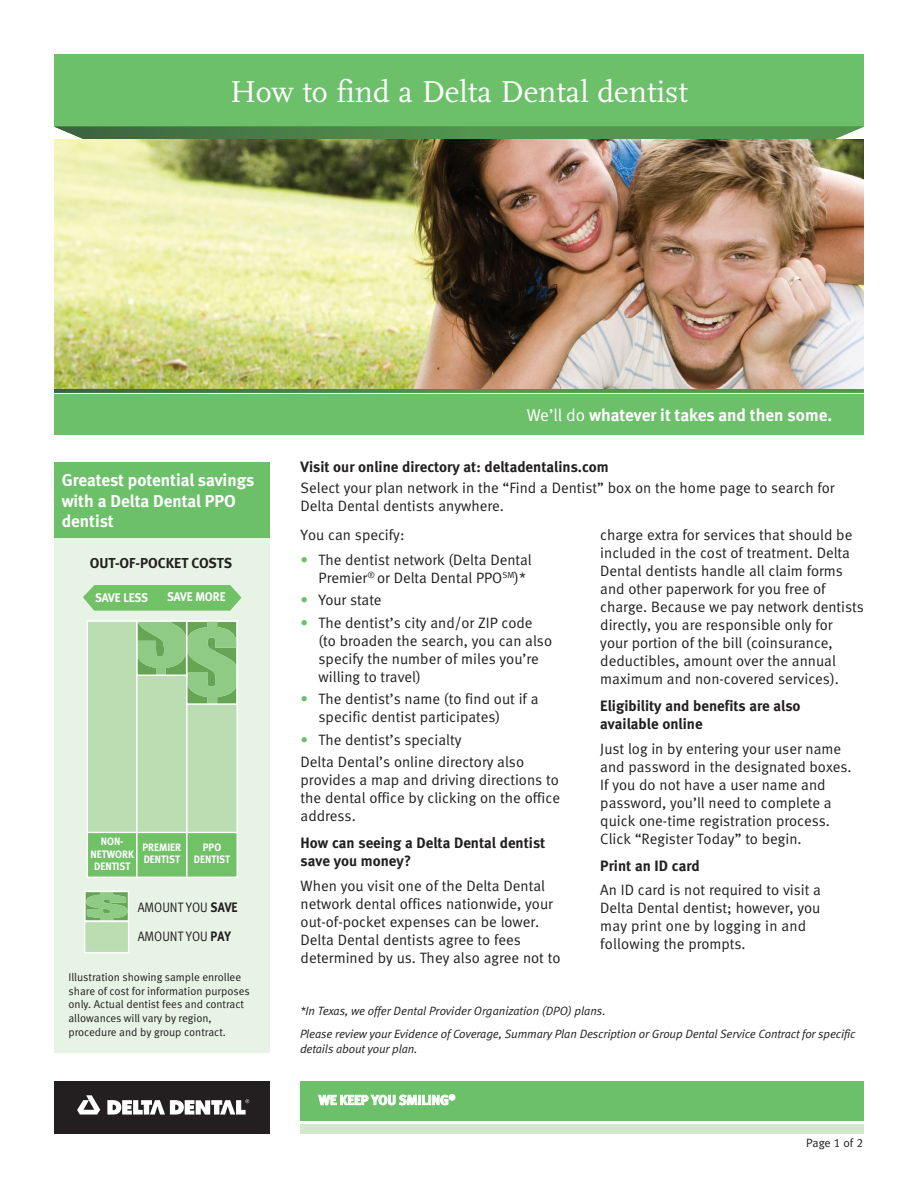
<style>
.page{position:relative;width:918px;height:1188px;background:#fff}
.page>*{position:absolute;margin:0;border:0;box-sizing:border-box;transform-origin:0 0}
.t1{font:31.5px "Scala LF";color:#fff}
.t2{font:17.25px/20.7px "Meta Bold LF";color:#fff}
.t3{font:15px/18px "Meta Normal LF";color:#231f20}
.t4{font:15px/18px "Meta Bold LF";color:#231f20}
.t5{font:14.4px "Meta Bold LF";color:#231f20}
.t6{font:13.65px/28.5px "Meta Normal LF";color:#231f20;scale:.89 1}
.t7{font:13.5px "Meta Bold LF";color:#fff}
.t8{font:12.6px "Meta Bold LF";letter-spacing:-.01em;color:#fff;scale:.94 1}
.TEXT_A{font:italic 12px/14.4px "Meta Normal LF";letter-spacing:-.01em;color:#231f20}
.t9{font:12px "Meta Normal LF";letter-spacing:-.005em;color:#231f20}
.t10{font:11.25px/13.8px "Meta Normal LF";color:#231f20}
.t11{font:10.8px/12.3px "Meta Bold LF";color:#fff;text-align:center;scale:.94 1}
.s1{font-family:"Meta Bold LF"}
.s2{font-family:"Meta Normal LF"}
.s3{color:#6bc069}
</style>
<div class="page">
<svg style="left:54px;top:389px;width:810px;height:4px;background:#508a4d"></svg>
<div style="left:54px;top:54px;width:810px;height:73px;background:#6bc069"></div>
<svg style="left:54px;top:127px;width:810px;height:13px;background:#598d53"></svg>
<div style="left:54px;top:394px;width:810px;height:41px;background:#6bc069"></div>
<div style="left:54px;top:1081px;width:216px;height:53px;background:#231f20"></div>
<svg style="left:77px;top:1095px;width:23px;height:20px"></svg>
<svg style="left:107px;top:1099px;width:142px;height:16px"></svg>
<div style="left:301px;top:1081px;width:563px;height:39px;background:#6bc069"></div>
<svg style="left:318px;top:1094px;width:137px;height:11px"></svg>
<div style="left:300px;top:1124px;width:564px;height:10px;background:#d1e8cd"></div>
<div style="left:54px;top:531px;width:216px;height:522px;background:#e7f3e4"></div>
<div style="left:54px;top:462px;width:216px;height:76px;background:#6bc069"></div>
<img style="left:54px;top:140px;width:810px;height:249px">
<div style="left:137px;top:675px;width:50px;height:157px;background:#baddb1"></div>
<div style="left:87px;top:621px;width:50px;height:211px;background:#baddb1"></div>
<div style="left:187px;top:704px;width:50px;height:133px;background:#baddb1"></div>
<div style="left:87px;top:832px;width:151px;height:45px;background:#71c167;border:2px solid #71c167"></div>
<svg style="left:138px;top:623px;width:97px;height:80px"></svg>
<div style="left:87px;top:620px;width:151px;height:258px;border:2px solid #fff"></div>
<svg style="left:83px;top:585px;width:159px;height:26px;background:#7bc572"></svg>
<svg style="left:87px;top:894px;width:39px;height:25px"></svg>
<div style="left:84px;top:891px;width:45px;height:31px;border:2px solid #fff"></div>
<hr style="left:88px;top:832px;width:149px;height:1px;background:#fff">
<hr style="left:136px;top:621px;width:2px;height:256px;background:#fff">
<hr style="left:186px;top:621px;width:2px;height:256px;background:#fff">
<hr style="left:137px;top:675px;width:50px;height:1px;background:#fff">
<hr style="left:187px;top:703px;width:50px;height:2px;background:#fff">
<div style="left:84px;top:921px;width:45px;height:32px;background:#baddb1;border:2px solid #fcfefd"></div>
<p class="t1" style="left:230px;top:74px;width:459px">How to find a Delta Dental dentist</p>
<p class="t2" style="left:62px;top:469px;width:194px">Greatest potential savings with a Delta Dental PPO dentist</p>
<p class="t5" style="left:90px;top:554px;width:144px">OUT-OF-POCKET COSTS</p>
<p class="t8" style="left:95px;top:589px;width:58px">SAVE LESS</p>
<p class="t8" style="left:167px;top:589px;width:64px">SAVE MORE</p>
<p class="t11" style="left:91px;top:835px;width:48px">NON-<br>NETWORK<br>DENTIST</p>
<p class="t11" style="left:142px;top:841px;width:43px">PREMIER</p>
<p class="t11" style="left:144px;top:853px;width:40px">DENTIST</p>
<p class="t11" style="left:194px;top:840px;width:40px">PPO<br>DENTIST</p>
<p class="t6" style="left:138px;top:893px;width:114px">AMOUNT YOU <span class="s1">SAVE<br></span>AMOUNT YOU <span class="s1">PAY</span></p>
<p class="t10" style="left:68px;top:970px;width:183px">Illustration showing sample enrollee share of cost for information purposes only. Actual dentist fees and contract allowances will vary by region, procedure and by group contract.</p>
<p class="t2" style="left:527px;top:404px;width:307px"><span class="s2">We’ll do</span> whatever it takes and then some.</p>
<p class="t4" style="left:301px;top:458px;width:310px">Visit our online directory at: deltadentalins.com</p>
<p class="t3" style="left:301px;top:479px;width:536px">Select your plan network in the “Find a Dentist” box on the home page to search for<br>Delta Dental dentists anywhere.</p>
<p class="t3" style="left:301px;top:526px;width:105px">You can specify:</p>
<p class="t3" style="left:319px;top:550px;width:215px;text-indent:-18px"><span class="s3">•</span> The dentist network (Delta Dental<br>Premier<sup>®</sup> or Delta Dental PPO<sup>SM</sup>)*</p>
<p class="t3" style="left:301px;top:591px;width:83px"><span class="s3">•</span> Your state</p>
<p class="t3" style="left:319px;top:613px;width:235px;text-indent:-18px"><span class="s3">•</span> The dentist’s city and/or ZIP code (to broaden the search, you can also specify the number of miles you’re willing to travel)</p>
<p class="t3" style="left:319px;top:690px;width:221px;text-indent:-18px"><span class="s3">•</span> The dentist’s name (to find out if a specific dentist participates)</p>
<p class="t3" style="left:301px;top:730px;width:162px"><span class="s3">•</span> The dentist’s specialty</p>
<p class="t3" style="left:301px;top:753px;width:261px">Delta Dental’s online directory also provides a map and driving directions to the dental office by clicking on the office address.</p>
<p class="t4" style="left:301px;top:834px;width:246px">How can seeing a Delta Dental dentist save you money?</p>
<p class="t3" style="left:301px;top:877px;width:261px">When you visit one of the Delta Dental network dental offices nationwide, your out-of-pocket expenses can be lower.<br>Delta Dental dentists agree to fees determined by us. They also agree not to</p>
<p class="t3" style="left:600px;top:526px;width:265px">charge extra for services that should be included in the cost of treatment. Delta Dental dentists handle all claim forms and other paperwork for you free of charge. Because we pay network dentists directly, you are responsible only for your portion of the bill (coinsurance, deductibles, amount over the annual maximum and non-covered services).</p>
<p class="t4" style="left:600px;top:696px;width:202px">Eligibility and benefits are also available online</p>
<p class="t3" style="left:600px;top:739px;width:253px">Just log in by entering your user name and password in the designated boxes.<br>If you do not have a user name and password, you’ll need to complete a quick one-time registration process.<br>Click “Register Today” to begin.</p>
<p class="t4" style="left:600px;top:856px;width:101px">Print an ID card</p>
<p class="t3" style="left:600px;top:881px;width:222px">An ID card is not required to visit a<br>Delta Dental dentist; however, you may print one by logging in and following the prompts.</p>
<p class="TEXT_A" style="left:300px;top:1003px;width:307px">*In Texas, we offer Dental Provider Organization (DPO) plans.</p>
<p class="TEXT_A" style="left:300px;top:1027px;width:557px">Please review your Evidence of Coverage, Summary Plan Description or Group Dental Service Contract for specific details about your plan.</p>
<p class="t7" style="left:319px;top:1091px;width:138px">WE KEEP YOU SMILING<sup>®</sup></p>
<p class="t9" style="left:806px;top:1136px;width:59px">Page 1 of 2</p>
</div>
